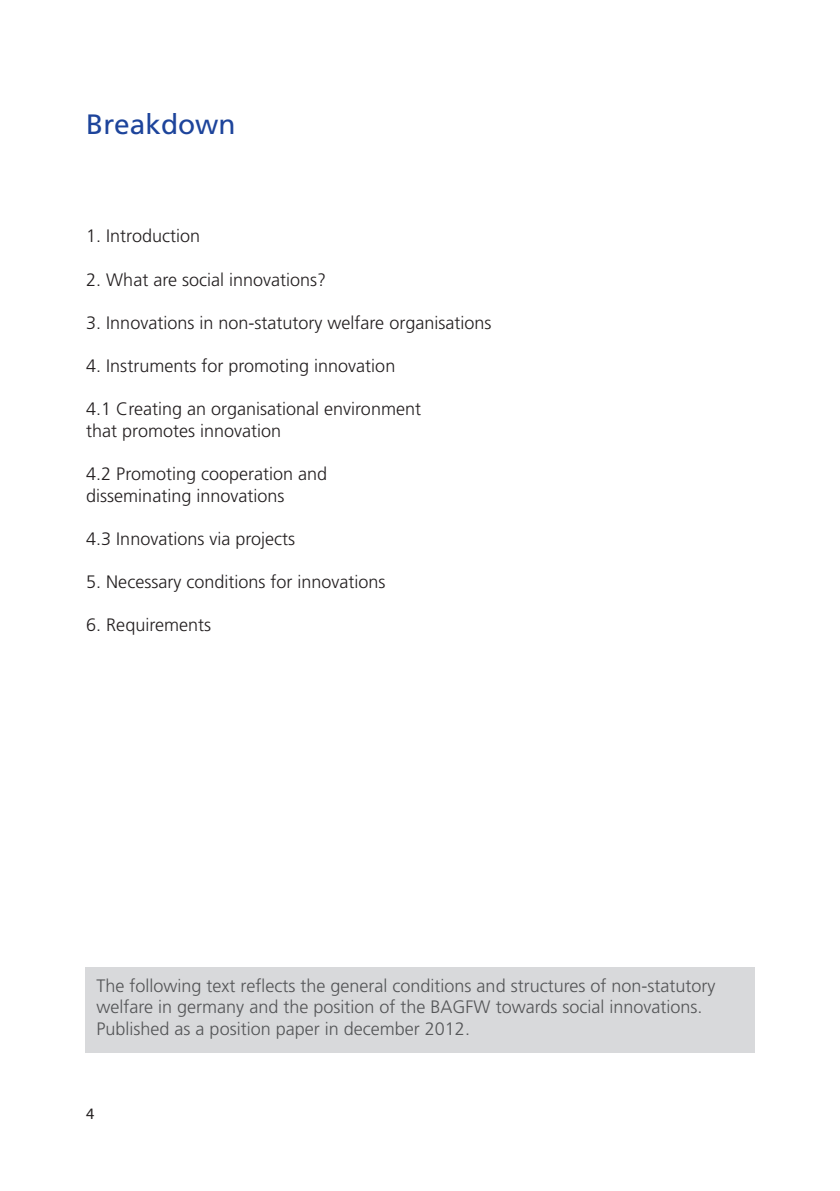
<style>
.page{position:relative;width:840px;height:1191px;background:#fff}
.page>*{position:absolute;margin:0;border:0;box-sizing:border-box;transform-origin:0 0}
.t1{font:28px "Frutiger LT";color:#1d449b}
.t2{font:300 18px/21.6px "Frutiger LT";color:#231f20}
.t3{font:300 18px/21.6px "Frutiger LT";color:#545557}
.t4{font:16px "Myriad Pro";color:#231f20}
</style>
<div class="page">
<div style="left:85px;top:967px;width:669px;height:85px;background:#d8d9db"></div>
<h1 class="t1" style="left:86px;top:108px;width:151px">Breakdown</h1>
<p class="t2" style="left:86px;top:226px;width:115px">1. Introduction</p>
<p class="t2" style="left:86px;top:269px;width:241px">2. What are social innovations?</p>
<p class="t2" style="left:86px;top:312px;width:406px">3. Innovations in non-statutory welfare organisations</p>
<p class="t2" style="left:86px;top:355px;width:310px">4. Instruments for promoting innovation</p>
<p class="t2" style="left:86px;top:398px;width:336px">4.1 Creating an organisational environment that promotes innovation</p>
<p class="t2" style="left:86px;top:463px;width:242px">4.2 Promoting cooperation and disseminating innovations</p>
<p class="t2" style="left:86px;top:528px;width:210px">4.3 Innovations via projects</p>
<p class="t2" style="left:86px;top:571px;width:301px">5. Necessary conditions for innovations</p>
<p class="t2" style="left:86px;top:614px;width:126px">6. Requirements</p>
<p class="t3" style="left:96px;top:975px;width:620px">The following text reflects the general conditions and structures of non-statutory welfare in germany and the position of the BAGFW towards social innovations.<br>Published as a position paper in december 2012.</p>
<p class="t4" style="left:86px;top:1104px;width:10px">4</p>
</div>
